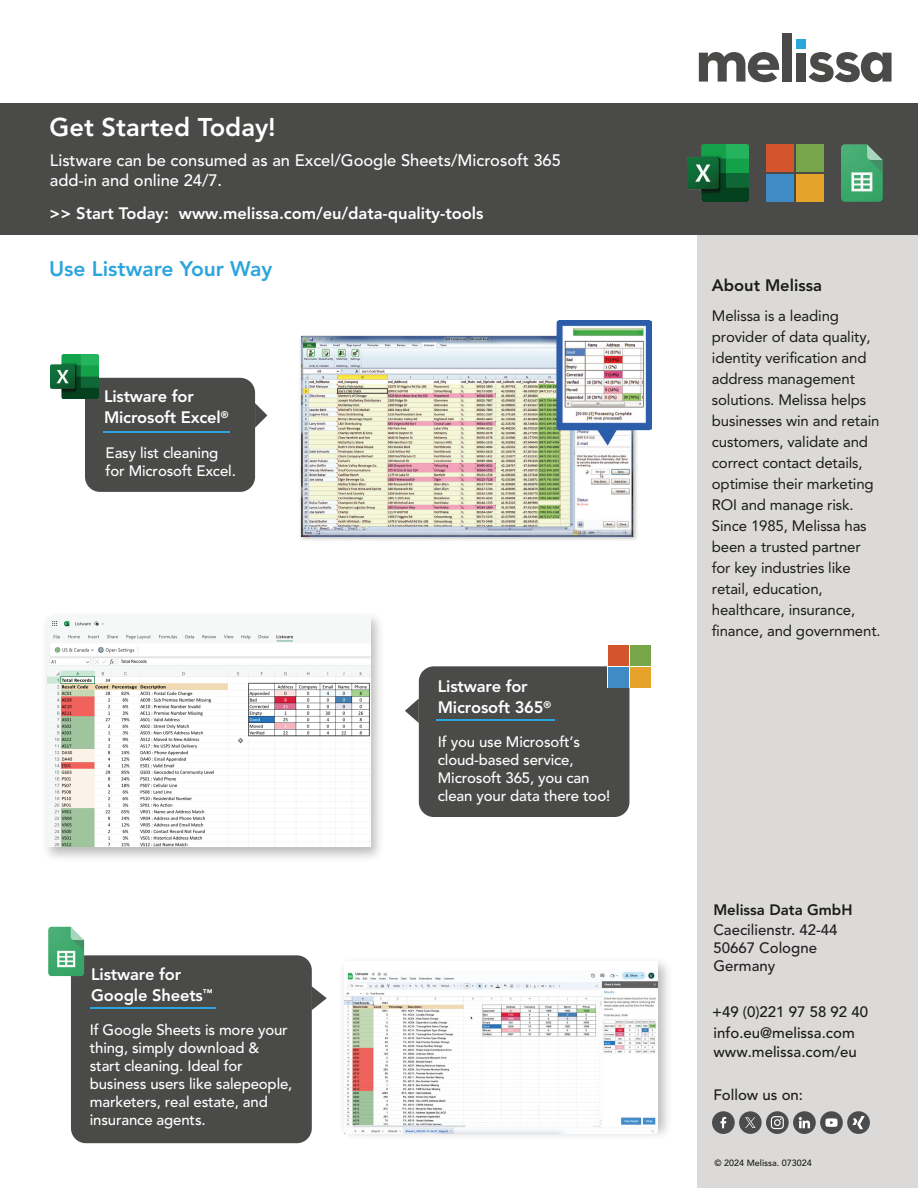
<style>
.page{position:relative;width:918px;height:1188px;background:#fff}
.page>*{position:absolute;margin:0;border:0;box-sizing:border-box;transform-origin:0 0}
.t1{font:800 25.5px "Avenir LT Std";color:#fff}
.t2{font:800 21px "Avenir LT Std";color:#2ca5dd}
.t3{font:800 16.5px/21px "Avenir LT Std";letter-spacing:-.01em;color:#fff}
.t4{font:500 16.5px/19.8px "Avenir LT Std";color:#fff}
.t5{font:800 16.5px "Avenir LT Std";color:#1b1b19}
.t6{font:15px/21px "Avenir LT Std";letter-spacing:-.01em;color:#1b1b19}
.t7{font:500 15px/18px "Avenir LT Std";letter-spacing:-.01em;color:#fff}
.t8{font:500 15px/20.1px "Avenir LT Std";color:#1b1b19}
.t9{font:500 15px/18px "Avenir LT Std";color:#231f20}
.t10{font:800 15px "Avenir LT Std";color:#1b1b19}
.t11{font:500 9px "Avenir LT Std";color:#1b1b19}
</style>
<div class="page">
<div style="left:0;top:103px;width:918px;height:132px;background:#4a4a49"></div>
<div style="left:698px;top:235px;width:220px;height:953px;background:#dbdad9"></div>
<svg style="left:699px;top:52px;width:81px;height:30px"></svg>
<div style="left:782px;top:33px;width:9px;height:49px;background:#4a4a49"></div>
<div style="left:796px;top:53px;width:10px;height:29px;background:#4a4a49"></div>
<svg style="left:809px;top:52px;width:83px;height:30px"></svg>
<div style="left:796px;top:39px;width:9px;height:9px;background:#2ca5dd"></div>
<svg style="left:841px;top:144px;width:42px;height:58px;background:#59ac7d"></svg>
<img style="left:300px;top:335px;width:337px;height:205px">
<img style="left:302px;top:320px;width:350px;height:216px">
<img style="left:48px;top:616px;width:322px;height:231px">
<svg style="left:255px;top:403px;width:12px;height:25px"></svg>
<div style="left:85px;top:378px;width:170px;height:114px;background:#4a4a49;border-radius:15px"></div>
<hr style="left:103px;top:431px;width:127px;height:1px;background:#2ca5dd">
<svg style="left:405px;top:699px;width:14px;height:24px"></svg>
<div style="left:419px;top:666px;width:210px;height:151px;background:#4a4a49;border-radius:15px"></div>
<hr style="left:437px;top:719px;width:118px;height:2px;background:#2ca5dd">
<div style="left:766px;top:144px;width:28px;height:28px;background:#d3552d"></div>
<div style="left:796px;top:144px;width:28px;height:28px;background:#76a649"></div>
<div style="left:766px;top:174px;width:28px;height:28px;background:#3f8bc6"></div>
<div style="left:796px;top:174px;width:28px;height:28px;background:#e5a32a"></div>
<img style="left:687px;top:144px;width:62px;height:58px">
<img style="left:345px;top:970px;width:313px;height:164px">
<svg style="left:312px;top:986px;width:15px;height:24px"></svg>
<div style="left:71px;top:955px;width:241px;height:188px;background:#4a4a49;border-radius:15px"></div>
<hr style="left:90px;top:1008px;width:126px;height:1px;background:#2ca5dd">
<svg style="left:48px;top:927px;width:36px;height:49px;background:#63b888"></svg>
<svg style="left:608px;top:645px;width:43px;height:43px"></svg>
<div style="left:608px;top:645px;width:20px;height:20px;background:#d3552d"></div>
<div style="left:631px;top:645px;width:20px;height:20px;background:#76a649"></div>
<div style="left:608px;top:668px;width:20px;height:20px;background:#3f8bc6"></div>
<div style="left:631px;top:668px;width:20px;height:20px;background:#e5a32a"></div>
<img style="left:51px;top:354px;width:48px;height:45px">
<div style="left:793px;top:1111px;width:23px;height:23px;background:#4b4c4d;border-radius:50%"></div>
<svg style="left:799px;top:1117px;width:11px;height:11px"></svg>
<svg style="left:766px;top:1111px;width:23px;height:23px"></svg>
<div style="left:739px;top:1111px;width:23px;height:23px;background:#4b4c4d;border-radius:50%"></div>
<svg style="left:745px;top:1117px;width:11px;height:11px"></svg>
<svg style="left:712px;top:1111px;width:23px;height:23px"></svg>
<div style="left:820px;top:1111px;width:23px;height:23px;background:#4b4c4d;border-radius:50%"></div>
<svg style="left:825px;top:1118px;width:13px;height:9px"></svg>
<div style="left:847px;top:1111px;width:23px;height:23px;background:#4b4c4d;border-radius:50%"></div>
<svg style="left:852px;top:1116px;width:13px;height:13px"></svg>
<h1 class="t1" style="left:50px;top:112px;width:228px">Get Started Today!</h1>
<p class="t4" style="left:50px;top:151px;width:513px">Listware can be consumed as an Excel/Google Sheets/Microsoft 365 add-in and online 24/7.</p>
<p class="t3" style="left:49px;top:203px;width:436px">&gt;&gt; Start Today: www.melissa.com/eu/data-quality-tools</p>
<h2 class="t2" style="left:49px;top:257px;width:225px">Use Listware Your Way</h2>
<p class="t3" style="left:104px;top:386px;width:126px">Listware for<br>Microsoft Excel<sup>®</sup></p>
<p class="t7" style="left:106px;top:445px;width:132px">Easy list cleaning for Microsoft Excel.</p>
<p class="t3" style="left:91px;top:964px;width:123px">Listware for<br>Google Sheets<sup>™</sup></p>
<p class="t7" style="left:90px;top:1022px;width:204px">If Google Sheets is more your thing, simply download &amp; start cleaning. Ideal for business users like salepeople, marketers, real estate, and insurance agents.</p>
<p class="t3" style="left:438px;top:676px;width:115px">Listware for<br>Microsoft 365<sup>®</sup></p>
<p class="t7" style="left:438px;top:733px;width:174px">If you use Microsoft’s cloud-based service,<br>Microsoft 365, you can clean your data there too!</p>
<p class="t5" style="left:712px;top:276px;width:111px">About Melissa</p>
<p class="t6" style="left:712px;top:306px;width:170px">Melissa is a leading provider of data quality, identity verification and address management solutions. Melissa helps businesses win and retain customers, validate and correct contact details, optimise their marketing<br>ROI and manage risk.<br>Since 1985, Melissa has been a trusted partner for key industries like retail, education, healthcare, insurance, finance, and government.</p>
<p class="t10" style="left:713px;top:901px;width:141px">Melissa Data GmbH</p>
<p class="t9" style="left:713px;top:921px;width:126px">Caecilienstr. 42-44<br>50667 Cologne<br>Germany</p>
<p class="t8" style="left:712px;top:1002px;width:157px">+49 (0)221 97 58 92 40 info.eu@melissa.com www.melissa.com/eu</p>
<p class="t8" style="left:713px;top:1085px;width:91px">Follow us on:</p>
<p class="t11" style="left:715px;top:1157px;width:99px">© 2024 Melissa. 073024</p>
</div>
